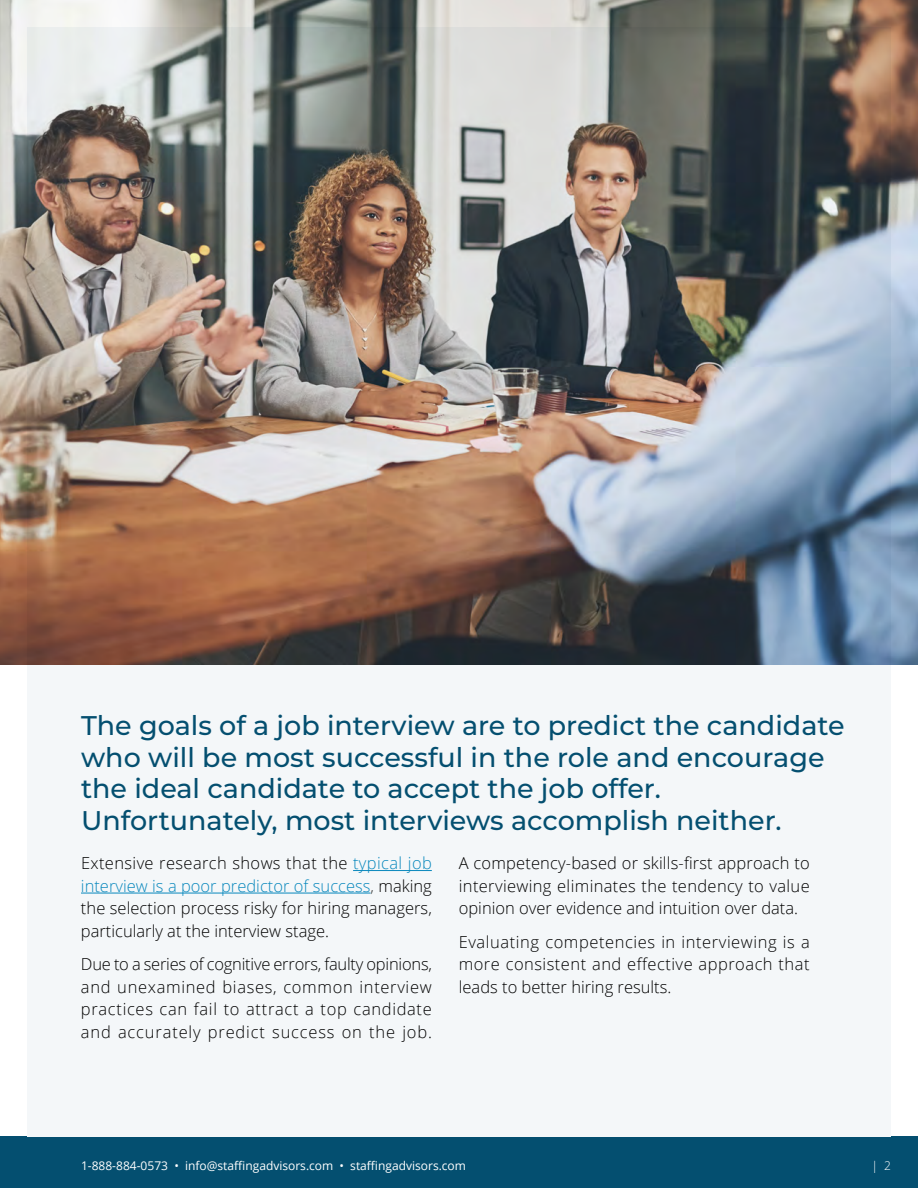
<style>
.page{position:relative;width:918px;height:1188px;background:#fff}
.page>*{position:absolute;margin:0;border:0;box-sizing:border-box;transform-origin:0 0}
.t1{font:500 27px/31.5px "Montserrat";color:#044f70}
.t2{font:300 16.5px/22.5px "Open Sans";letter-spacing:.005em;color:#000;text-align:justify}
.t3{font:12px "Open Sans";color:#fff}
.t4{font:300 12px "Open Sans";color:#fff}
.s1{color:#0988bd}
.s2{color:#363838}
</style>
<div class="page">
<div style="left:0;top:1136px;width:918px;height:52px;background:#044f70"></div>
<div style="left:27px;top:27px;width:864px;height:1109px;background:#f4f7f9"></div>
<hr style="left:353px;top:870px;width:79px;height:1px;background:#0988bd">
<hr style="left:81px;top:893px;width:289px;height:1px;background:#0988bd">
<img style="left:0;top:0;width:918px;height:664px">
<h1 class="t1" style="left:81px;top:709px;width:765px">The goals of a job interview are to predict the candidate who will be most successful in the role and encourage the ideal candidate to accept the job offer.<br>Unfortunately, most interviews accomplish neither.</h1>
<p class="t2" style="left:81px;top:852px;width:352px">Extensive research shows that the <span class="s1">typical job interview is a poor predictor of success</span><span class="s2">,</span> making the selection process risky for hiring managers, particularly at the interview stage.</p>
<p class="t2" style="left:81px;top:952px;width:353px">Due to a series of cognitive errors, faulty opinions, and unexamined biases, common interview practices can fail to attract a top candidate and accurately predict success on the job.</p>
<p class="t2" style="left:459px;top:852px;width:352px">A competency-based or skills-first approach to interviewing eliminates the tendency to value opinion over evidence and intuition over data.</p>
<p class="t2" style="left:459px;top:930px;width:353px">Evaluating competencies in interviewing is a more consistent and effective approach that leads to better hiring results.</p>
<p class="t3" style="left:81px;top:1157px;width:387px">1-888-884-0573 • info@staffingadvisors.com • staffingadvisors.com</p>
<p class="t4" style="left:871px;top:1158px;width:21px">| 2</p>
</div>
